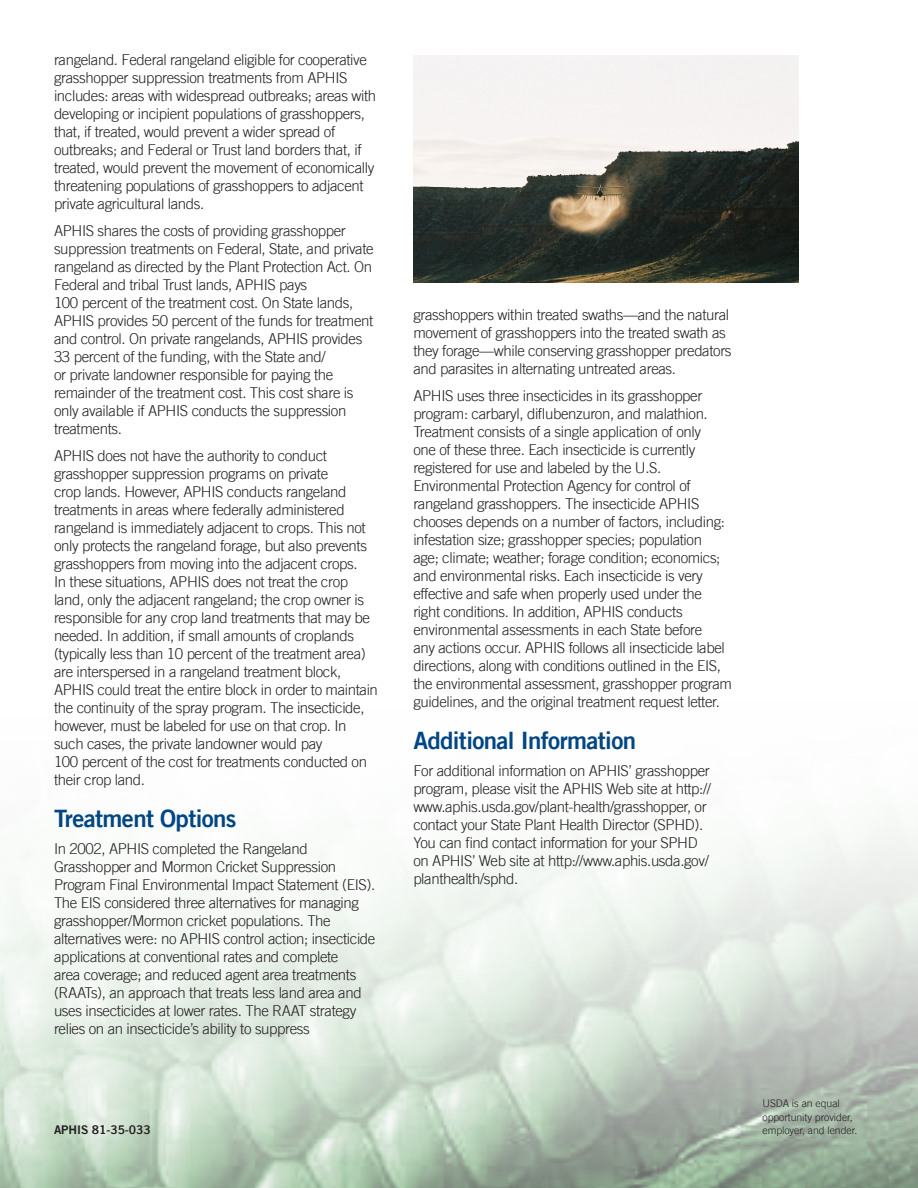
<style>
.page{position:relative;width:918px;height:1188px;background:#fff}
.page>*{position:absolute;margin:0;border:0;box-sizing:border-box;transform-origin:0 0}
.New_Subheads{font:24px "Trade Gothic LT Bold Two";letter-spacing:-.025em;color:#004684}
.New_Subheads-2{font:300 15px/18px "Trade Gothic LT";letter-spacing:-.025em;color:#231f20}
.Catalog_Number{font:12px "Trade Gothic LT Bold Two";letter-spacing:-.005em;color:#231f20}
.Small_Copy-Back{font:300 10.5px/13.5px "Trade Gothic LT";letter-spacing:-.005em;color:#231f20}
</style>
<div class="page">
<img style="left:413px;top:56px;width:385px;height:227px">
<p class="New_Subheads-2" style="left:54px;top:50px;width:324px">rangeland. Federal rangeland eligible for cooperative grasshopper suppression treatments from APHIS includes: areas with widespread outbreaks; areas with developing or incipient populations of grasshoppers, that, if treated, would prevent a wider spread of outbreaks; and Federal or Trust land borders that, if treated, would prevent the movement of economically threatening populations of grasshoppers to adjacent private agricultural lands.</p>
<p class="New_Subheads-2" style="left:54px;top:221px;width:321px">APHIS shares the costs of providing grasshopper suppression treatments on Federal, State, and private rangeland as directed by the Plant Protection Act. On Federal and tribal Trust lands, APHIS pays</p>
<p class="New_Subheads-2" style="left:54px;top:293px;width:321px">100 percent of the treatment cost. On State lands, APHIS provides 50 percent of the funds for treatment and control. On private rangelands, APHIS provides 33 percent of the funding, with the State and/<br>or private landowner responsible for paying the remainder of the treatment cost. This cost share is only available if APHIS conducts the suppression treatments.</p>
<p class="New_Subheads-2" style="left:54px;top:446px;width:325px">APHIS does not have the authority to conduct grasshopper suppression programs on private<br>crop lands. However, APHIS conducts rangeland treatments in areas where federally administered rangeland is immediately adjacent to crops. This not only protects the rangeland forage, but also prevents grasshoppers from moving into the adjacent crops.<br>In these situations, APHIS does not treat the crop land, only the adjacent rangeland; the crop owner is responsible for any crop land treatments that may be needed. In addition, if small amounts of croplands (typically less than 10 percent of the treatment area) are interspersed in a rangeland treatment block, APHIS could treat the entire block in order to maintain the continuity of the spray program. The insecticide, however, must be labeled for use on that crop. In such cases, the private landowner would pay</p>
<p class="New_Subheads-2" style="left:54px;top:752px;width:315px">100 percent of the cost for treatments conducted on their crop land.</p>
<p class="New_Subheads" style="left:54px;top:803px;width:184px">Treatment Options</p>
<p class="New_Subheads-2" style="left:54px;top:839px;width:323px">In 2002, APHIS completed the Rangeland Grasshopper and Mormon Cricket Suppression Program Final Environmental Impact Statement (EIS).<br>The EIS considered three alternatives for managing grasshopper/Mormon cricket populations. The alternatives were: no APHIS control action; insecticide applications at conventional rates and complete<br>area coverage; and reduced agent area treatments (RAATs), an approach that treats less land area and uses insecticides at lower rates. The RAAT strategy relies on an insecticide’s ability to suppress</p>
<p class="New_Subheads-2" style="left:413px;top:306px;width:320px">grasshoppers within treated swaths—and the natural movement of grasshoppers into the treated swath as they forage—while conserving grasshopper predators and parasites in alternating untreated areas.</p>
<p class="New_Subheads-2" style="left:413px;top:387px;width:320px">APHIS uses three insecticides in its grasshopper program: carbaryl, diflubenzuron, and malathion.<br>Treatment consists of a single application of only<br>one of these three. Each insecticide is currently registered for use and labeled by the U.S.<br>Environmental Protection Agency for control of rangeland grasshoppers. The insecticide APHIS chooses depends on a number of factors, including: infestation size; grasshopper species; population<br>age; climate; weather; forage condition; economics; and environmental risks. Each insecticide is very effective and safe when properly used under the right conditions. In addition, APHIS conducts environmental assessments in each State before<br>any actions occur. APHIS follows all insecticide label directions, along with conditions outlined in the EIS, the environmental assessment, grasshopper program guidelines, and the original treatment request letter.</p>
<p class="New_Subheads" style="left:413px;top:726px;width:224px">Additional Information</p>
<p class="New_Subheads-2" style="left:413px;top:762px;width:299px">For additional information on APHIS’ grasshopper program, please visit the APHIS Web site at http:// www.aphis.usda.gov/plant-health/grasshopper, or contact your State Plant Health Director (SPHD).</p>
<p class="New_Subheads-2" style="left:413px;top:834px;width:297px">You can find contact information for your SPHD on APHIS’ Web site at http://www.aphis.usda.gov/ planthealth/sphd.</p>
<p class="Small_Copy-Back" style="left:762px;top:1096px;width:92px">USDA is an equal opportunity provider,</p>
<p class="Catalog_Number" style="left:54px;top:1122px;width:98px">APHIS 81-35-033</p>
<p class="Small_Copy-Back" style="left:762px;top:1123px;width:96px">employer, and lender.</p>
</div>
